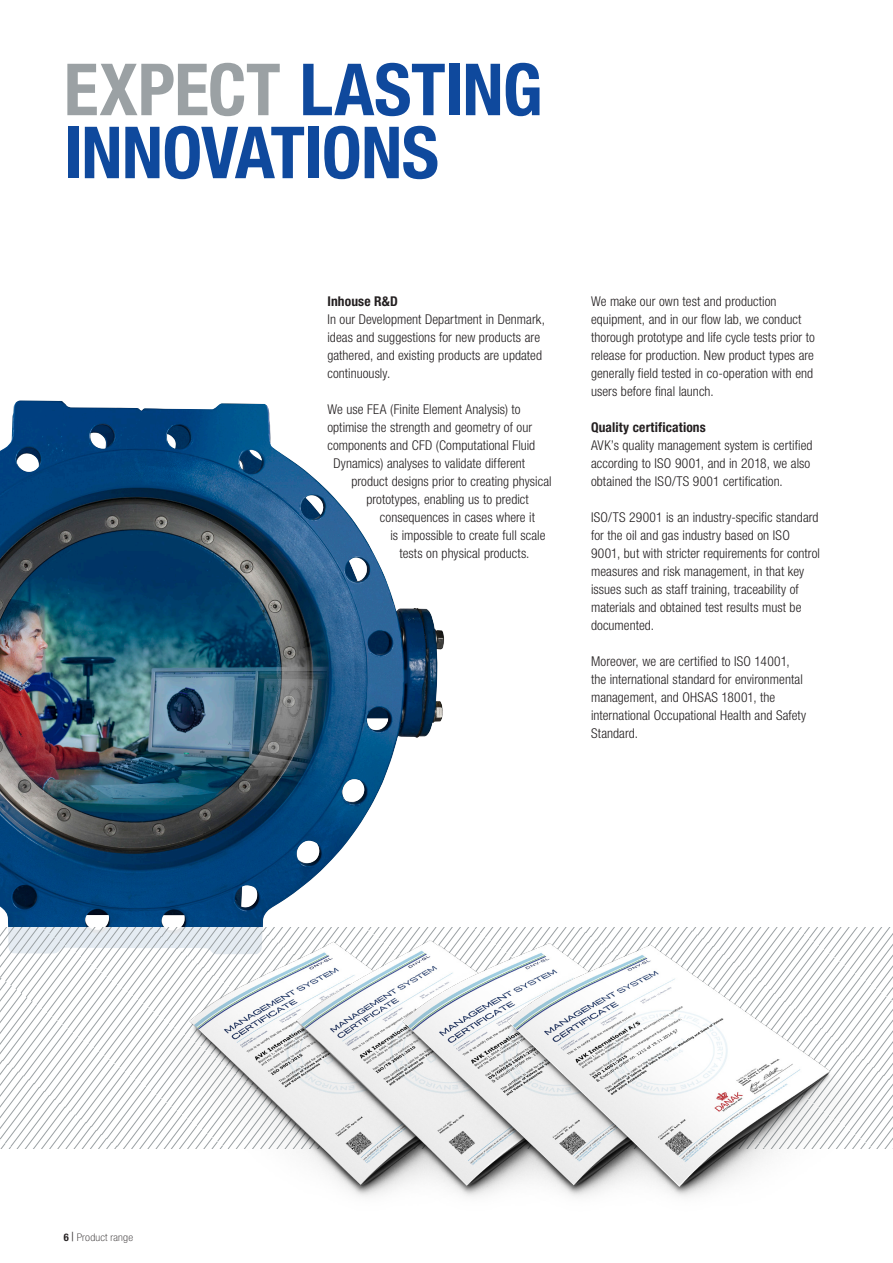
<style>
.page{position:relative;width:893px;height:1263px;background:#fff}
.page>*{position:absolute;margin:0;border:0;box-sizing:border-box;transform-origin:0 0}
.HEADLINE_blue{font:700 condensed 72px/63px "Helvetica Neue LT Pro";letter-spacing:-.01em;color:#0f499d}
.BODY{font:300 condensed 13.5px/18px "Helvetica Neue LT Pro";letter-spacing:.005em;color:#231f20}
.SUB_HEADLINES{font:700 condensed 13.5px "Helvetica Neue LT Pro";letter-spacing:.01em;color:#231f20}
.t1{font:100 condensed 10.5px "Helvetica Neue LT Pro";letter-spacing:.02em;color:#231f20;scale:1.1 1}
.s1{color:#9ba1a4}
.s2{font-weight:700}
.s3{font-family:"Times New Roman";font-weight:700;font-stretch:normal}
</style>
<div class="page">
<img style="left:0;top:400px;width:444px;height:527px">
<svg style="left:0;top:927px;width:891px;height:221px"></svg>
<img style="left:117px;top:933px;width:106px;height:216px">
<img style="left:223px;top:933px;width:107px;height:241px">
<img style="left:330px;top:933px;width:106px;height:264px">
<img style="left:436px;top:933px;width:457px;height:264px">
<p class="HEADLINE_blue" style="left:64px;top:57px;width:480px"><span class="s1">EXPECT</span> LASTING<br>INNOVATIONS</p>
<p class="SUB_HEADLINES" style="left:327px;top:293px;width:72px">Inhouse R&amp;D</p>
<p class="BODY" style="left:327px;top:310px;width:219px">In our Development Department in Denmark, ideas and suggestions for new products are gathered, and existing products are updated continuously.</p>
<p class="BODY" style="left:327px;top:400px;width:195px">We use FEA (Finite Element Analysis) to</p>
<p class="BODY" style="left:327px;top:418px;width:206px">optimise the strength and geometry of our</p>
<p class="BODY" style="left:327px;top:436px;width:209px">components and CFD (Computational Fluid</p>
<p class="BODY" style="left:333px;top:454px;width:193px">Dynamics) analyses to validate different</p>
<p class="BODY" style="left:351px;top:472px;width:202px">product designs prior to creating physical</p>
<p class="BODY" style="left:366px;top:490px;width:164px">prototypes, enabling us to predict</p>
<p class="BODY" style="left:380px;top:508px;width:157px">consequences in cases where it</p>
<p class="BODY" style="left:390px;top:526px;width:157px">is impossible to create full scale</p>
<p class="BODY" style="left:399px;top:544px;width:132px">tests on physical products.</p>
<p class="BODY" style="left:591px;top:292px;width:225px">We make our own test and production equipment, and in our flow lab, we conduct thorough prototype and life cycle tests prior to release for production. New product types are generally field tested in co-operation with end users before final launch.</p>
<p class="SUB_HEADLINES" style="left:591px;top:419px;width:116px">Quality certifications</p>
<p class="BODY" style="left:591px;top:436px;width:223px">AVK’s quality management system is certified according to ISO 9001, and in 2018, we also obtained the ISO/TS 9001 certification.</p>
<p class="BODY" style="left:591px;top:508px;width:230px">ISO/TS 29001 is an industry-specific standard for the oil and gas industry based on ISO 9001, but with stricter requirements for control measures and risk management, in that key issues such as staff training, traceability of materials and obtained test results must be documented.</p>
<p class="BODY" style="left:591px;top:652px;width:217px">Moreover, we are certified to ISO 14001, the international standard for environmental management, and OHSAS 18001, the international Occupational Health and Safety Standard.</p>
<p class="t1" style="left:64px;top:1231px;width:64px"><span class="s2">6</span> <span class="s3">|</span> Product range</p>
</div>
